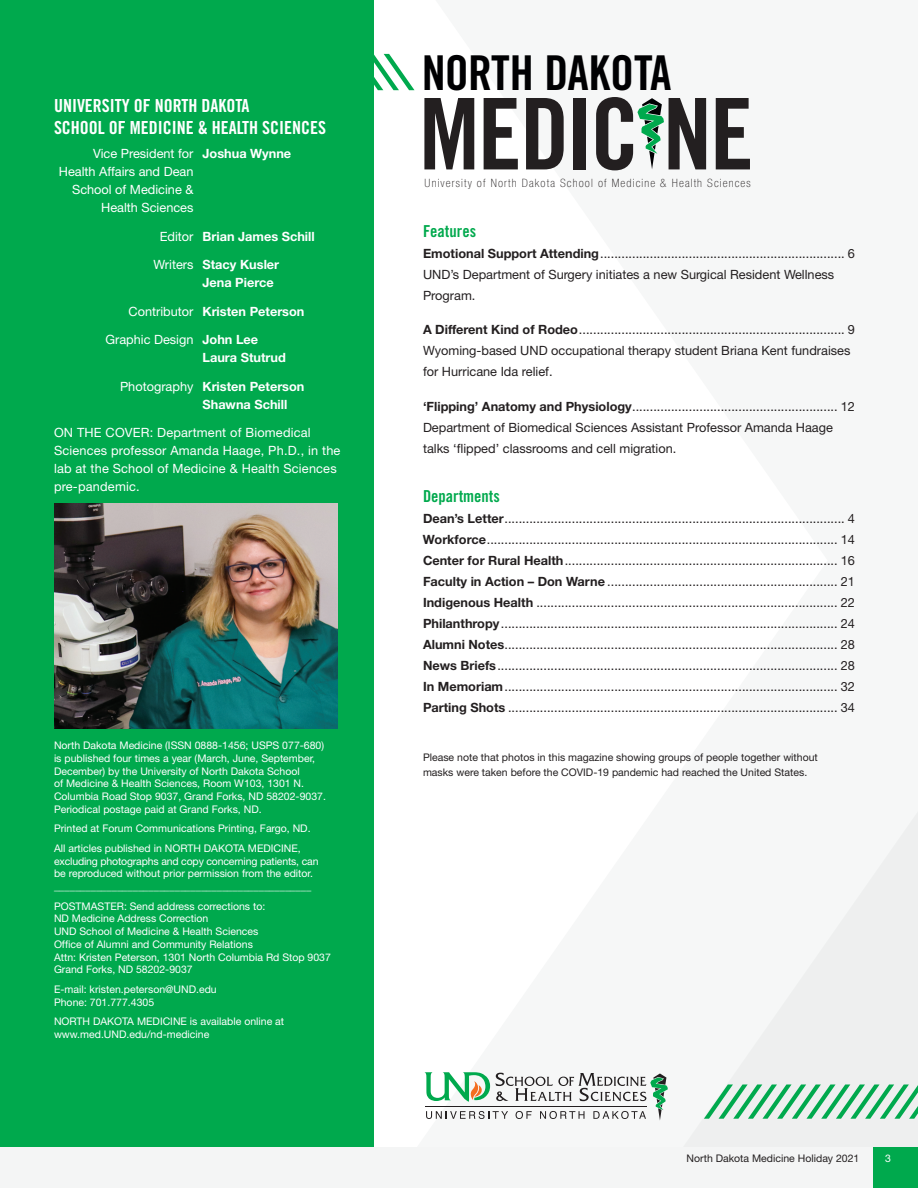
<style>
.page{position:relative;width:918px;height:1188px;background:#fff}
.page>*{position:absolute;margin:0;border:0;box-sizing:border-box;transform-origin:0 0}
.t1{font:99px "Trade Gothic LT Pro Bd Cn 20";letter-spacing:-.025em;color:#231f20}
.t2{font:48px "Trade Gothic LT Pro Bd Cn 20";letter-spacing:-.02em;color:#000002}
.ND_Medicine_Contents{font:18px/21.8px "Trade Gothic LT Pro Bd Cn 20";color:#fff}
.ND_Medicine_Contents-2{font:16.5px "Trade Gothic LT Pro Bd Cn 20";color:#00a94d}
.ND_Medicine_Contents-3{font:12.75px/21px "Helvetica Neue LT Pro";color:#231f20}
.Index_Left_Page{font:12.75px/18px "Helvetica Neue LT Pro";letter-spacing:.015em;color:#fff}
.Index_Left_Page-2{font:700 12.75px/18px "Helvetica Neue LT Pro";color:#fff}
.t3{font:100 condensed 11.55px "Helvetica Neue LT Std";letter-spacing:.095em;color:#231f20}
.Disclaimer_SmallPrin{font:10.5px/12.8px "Helvetica Neue LT Pro";color:#fff}
.ND_Medicine_Caption{font:10.5px/15px "Helvetica Neue LT Pro";color:#231f20}
.s1{font-weight:700}
.s2{font-weight:400}
</style>
<div class="page">
<div style="left:243px;top:0;width:675px;height:1148px;background:#f6f7f7"></div>
<div style="left:0;top:0;width:374px;height:1148px;background:#00a94d"></div>
<svg style="left:374px;top:54px;width:41px;height:36px"></svg>
<svg style="left:637px;top:98px;width:27px;height:71px"></svg>
<svg style="left:425px;top:1072px;width:243px;height:48px"></svg>
<svg style="left:704px;top:1084px;width:214px;height:35px"></svg>
<img style="left:54px;top:504px;width:284px;height:224px">
<div style="left:0;top:1148px;width:918px;height:40px;background:#f4f5f5"></div>
<div style="left:873px;top:1148px;width:45px;height:40px;background:#00a94d"></div>
<p class="ND_Medicine_Contents" style="left:54px;top:95px;width:274px">UNIVERSITY OF NORTH DAKOTA<br>SCHOOL OF MEDICINE &amp; HEALTH SCIENCES</p>
<p class="Index_Left_Page" style="left:93px;top:145px;width:200px">Vice President for <span class="s1">Joshua Wynne</span></p>
<p class="Index_Left_Page" style="left:59px;top:163px;width:136px">Health Affairs and Dean</p>
<p class="Index_Left_Page" style="left:72px;top:181px;width:123px">School of Medicine &amp;</p>
<p class="Index_Left_Page" style="left:101px;top:199px;width:94px">Health Sciences</p>
<p class="Index_Left_Page-2" style="left:160px;top:227px;width:157px"><span class="s2">Editor</span> Brian James Schill</p>
<p class="Index_Left_Page-2" style="left:202px;top:256px;width:78px;text-indent:-49px"><span class="s2">Writers</span> Stacy Kusler<br>Jena Pierce</p>
<p class="Index_Left_Page-2" style="left:129px;top:302px;width:177px"><span class="s2">Contributor</span> Kristen Peterson</p>
<p class="Index_Left_Page-2" style="left:202px;top:331px;width:85px;text-indent:-97px"><span class="s2">Graphic Design</span> John Lee<br>Laura Stutrud</p>
<p class="Index_Left_Page-2" style="left:202px;top:377px;width:104px;text-indent:-82px"><span class="s2">Photography</span> Kristen Peterson<br>Shawna Schill</p>
<p class="Index_Left_Page" style="left:54px;top:424px;width:288px">ON THE COVER: Department of Biomedical Sciences professor Amanda Haage, Ph.D., in the lab at the School of Medicine &amp; Health Sciences pre-pandemic.</p>
<p class="Disclaimer_SmallPrin" style="left:54px;top:739px;width:273px">North Dakota Medicine (ISSN 0888-1456; USPS 077-680) is published four times a year (March, June, September, December) by the University of North Dakota School<br>of Medicine &amp; Health Sciences, Room W103, 1301 N.<br>Columbia Road Stop 9037, Grand Forks, ND 58202-9037.<br>Periodical postage paid at Grand Forks, ND.</p>
<p class="Disclaimer_SmallPrin" style="left:54px;top:822px;width:258px">Printed at Forum Communications Printing, Fargo, ND.</p>
<p class="Disclaimer_SmallPrin" style="left:54px;top:842px;width:266px">All articles published in NORTH DAKOTA MEDICINE, excluding photographs and copy concerning patients, can be reproduced without prior permission from the editor. _________________________________________________</p>
<p class="Disclaimer_SmallPrin" style="left:54px;top:899px;width:278px">POSTMASTER: Send address corrections to:<br>ND Medicine Address Correction<br>UND School of Medicine &amp; Health Sciences<br>Office of Alumni and Community Relations<br>Attn: Kristen Peterson, 1301 North Columbia Rd Stop 9037<br>Grand Forks, ND 58202-9037</p>
<p class="Disclaimer_SmallPrin" style="left:54px;top:983px;width:164px">E-mail: kristen.peterson@UND.edu<br>Phone: 701.777.4305</p>
<p class="Disclaimer_SmallPrin" style="left:54px;top:1015px;width:232px">NORTH DAKOTA MEDICINE is available online at www.med.UND.edu/nd-medicine</p>
<p class="t2" style="left:422px;top:44px;width:251px">NORTH DAKOTA</p>
<p class="t1" style="left:419px;top:74px;width:336px">MEDIC NE</p>
<p class="t3" style="left:425px;top:176px;width:328px">University of North Dakota School of Medicine &amp; Health Sciences</p>
<p class="ND_Medicine_Contents-2" style="left:423px;top:221px;width:55px">Features</p>
<p class="ND_Medicine_Contents-3" style="left:423px;top:243px;width:433px"><span class="s1">Emotional Support Attending</span>..................................................................... 6</p>
<p class="ND_Medicine_Contents-3" style="left:423px;top:264px;width:413px">UND’s Department of Surgery initiates a new Surgical Resident Wellness<br>Program.</p>
<p class="ND_Medicine_Contents-3" style="left:423px;top:319px;width:433px"><span class="s1">A Different Kind of Rodeo</span>........................................................................... 9</p>
<p class="ND_Medicine_Contents-3" style="left:423px;top:340px;width:429px">Wyoming-based UND occupational therapy student Briana Kent fundraises for Hurricane Ida relief.</p>
<p class="ND_Medicine_Contents-3" style="left:423px;top:396px;width:433px"><span class="s1">‘Flipping’ Anatomy and Physiology</span>.......................................................... 12</p>
<p class="ND_Medicine_Contents-3" style="left:423px;top:417px;width:411px">Department of Biomedical Sciences Assistant Professor Amanda Haage talks ‘flipped’ classrooms and cell migration.</p>
<p class="ND_Medicine_Contents-2" style="left:423px;top:486px;width:78px">Departments</p>
<p class="ND_Medicine_Contents-3" style="left:423px;top:507px;width:433px"><span class="s1">Dean’s Letter</span>................................................................................................ 4</p>
<p class="ND_Medicine_Contents-3" style="left:423px;top:528px;width:434px"><span class="s1">Workforce</span>................................................................................................... 14</p>
<p class="ND_Medicine_Contents-3" style="left:423px;top:549px;width:433px"><span class="s1">Center for Rural Health</span>............................................................................. 16</p>
<p class="ND_Medicine_Contents-3" style="left:423px;top:570px;width:433px"><span class="s1">Faculty in Action – Don Warne</span> ................................................................. 21</p>
<p class="ND_Medicine_Contents-3" style="left:423px;top:591px;width:433px"><span class="s1">Indigenous Health</span> ..................................................................................... 22</p>
<p class="ND_Medicine_Contents-3" style="left:423px;top:612px;width:433px"><span class="s1">Philanthropy</span>............................................................................................... 24</p>
<p class="ND_Medicine_Contents-3" style="left:423px;top:633px;width:433px"><span class="s1">Alumni Notes</span>.............................................................................................. 28</p>
<p class="ND_Medicine_Contents-3" style="left:423px;top:654px;width:433px"><span class="s1">News Briefs</span>................................................................................................ 28</p>
<p class="ND_Medicine_Contents-3" style="left:423px;top:675px;width:433px"><span class="s1">In Memoriam</span>.............................................................................................. 32</p>
<p class="ND_Medicine_Contents-3" style="left:423px;top:696px;width:433px"><span class="s1">Parting Shots</span> ............................................................................................. 34</p>
<p class="ND_Medicine_Caption" style="left:423px;top:750px;width:396px">Please note that photos in this magazine showing groups of people together without masks were taken before the COVID-19 pandemic had reached the United States.</p>
<p class="ND_Medicine_Caption" style="left:687px;top:1151px;width:174px">North Dakota Medicine Holiday 2021</p>
<p class="Disclaimer_SmallPrin" style="left:885px;top:1152px;width:7px">3</p>
</div>
